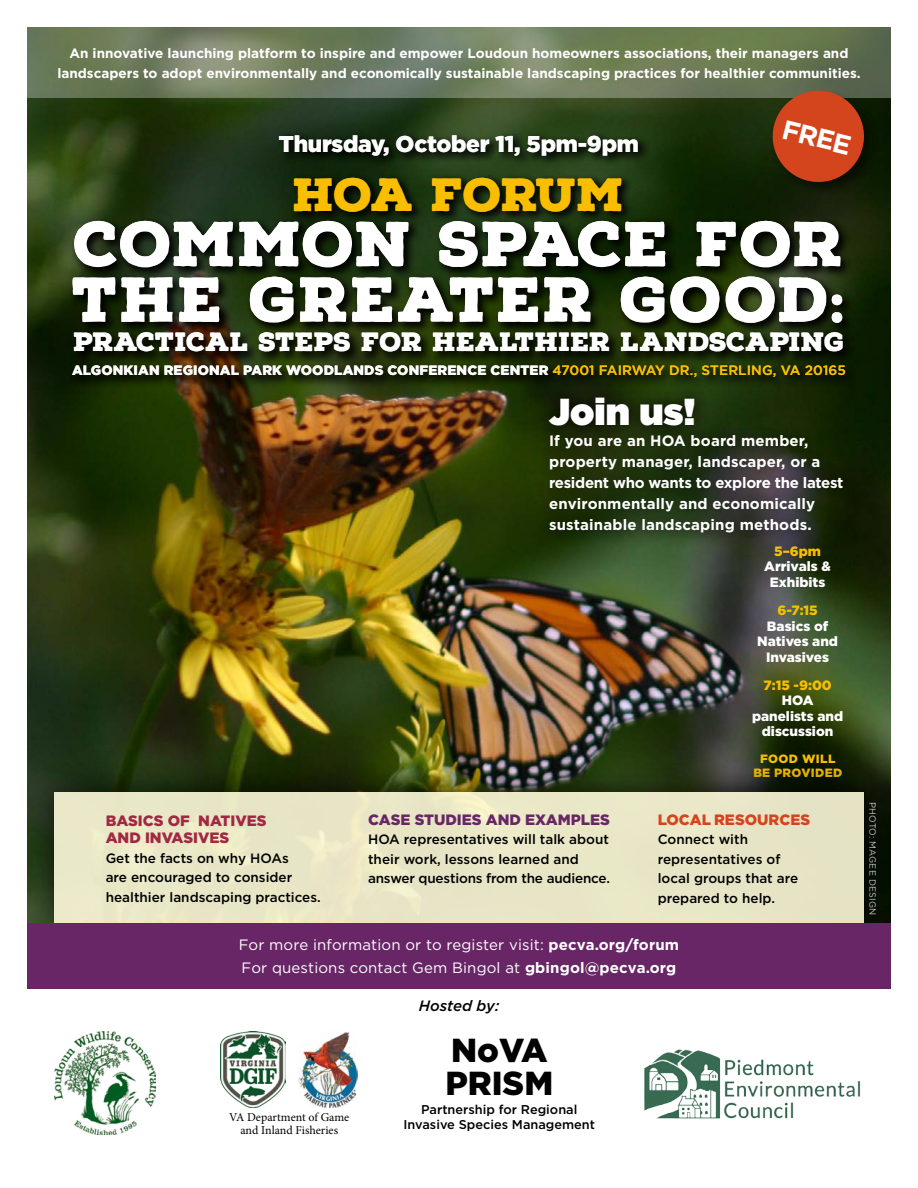
<style>
.page{position:relative;width:918px;height:1188px;background:#fff}
.page>*{position:absolute;margin:0;border:0;box-sizing:border-box;transform-origin:0 0}
.t1{font:900 61.2px/55.7px "Nexa Rust Slab";letter-spacing:.01em;color:#fff}
.t2{font:900 45px "Nexa Rust Slab";letter-spacing:-.02em;color:#f9be00}
.t3{font:900 37.5px "Gotham";color:#fff}
.t4{font:900 33.3px/33.2px "Gotham";color:#000}
.t5{font:700 27px "Gotham";color:#fff}
.t6{font:900 25.5px "Nexa Rust Slab";letter-spacing:.005em;color:#fff}
.t7{font:900 22.8px "Gotham";letter-spacing:-.01em;color:#fff}
.t8{font:700 15px/21px "Gotham";letter-spacing:.01em;color:#fff}
.t9{font:15px/22.5px "Gotham";letter-spacing:.01em;color:#fff}
.t10{font:900 15px/17.2px "Gotham";color:#a02842}
.t11{font:900 15px "Gotham";color:#682666}
.t12{font:900 15px "Gotham";color:#d4451d}
.t13{font:italic 500 15px "Gotham";letter-spacing:-.005em;color:#000}
.t14{font:500 13.5px/19.5px "Gotham";color:#000}
.t15{font:700 13.5px/19.5px "Gotham";color:#fff;text-align:center}
.t16{font:900 13.5px/15.6px "Gotham";color:#fff;text-align:center}
.t17{font:900 13.5px "Gotham";color:#f9be00}
.t18{font:500 12.75px/15.3px "Gotham";color:#000;text-align:center}
.t19{font:12px/13.5px "Minion Pro";letter-spacing:-.005em;color:#000;text-align:center}
.t20{font:900 12px/13.8px "Gotham";letter-spacing:.03em;color:#f9be00;text-align:center}
.t21{font:9px "Gotham";letter-spacing:.02em;color:#fff}
.s1{font-weight:500;color:#f9be00}
.s2{font-weight:700}
</style>
<div class="page">
<img style="left:27px;top:98px;width:864px;height:663px">
<svg style="left:27px;top:27px;width:864px;height:71px;background:#6e7d5d"></svg>
<div style="left:771px;top:89px;width:108px;height:108px;background:#000;opacity:.45"></div>
<svg style="left:768px;top:86px;width:101px;height:101px;background:#8c4120"></svg>
<svg style="left:536px;top:389px;width:321px;height:158px;background:#202e12"></svg>
<div style="left:69px;top:131px;width:788px;height:258px;background:#000;opacity:.75"></div>
<div style="left:22px;top:761px;width:874px;height:194px;background:#000;opacity:.75"></div>
<div style="left:54px;top:792px;width:810px;height:131px;background:#e8e6c6"></div>
<div style="left:27px;top:923px;width:864px;height:65px;background:#682666"></div>
<img style="left:644px;top:1049px;width:217px;height:70px">
<img style="left:54px;top:1032px;width:101px;height:102px">
<img style="left:221px;top:1032px;width:65px;height:76px">
<img style="left:298px;top:1032px;width:60px;height:76px">
<p class="t15" style="left:57px;top:43px;width:805px">An innovative launching platform to inspire and empower Loudoun homeowners associations, their managers and landscapers to adopt environmentally and economically sustainable landscaping practices for healthier communities.</p>
<h3 class="t5" style="left:787px;top:111px;width:72px;rotate:14deg">FREE</h3>
<h3 class="t7" style="left:279px;top:128px;width:362px">Thursday, October 11, 5pm-9pm</h3>
<h2 class="t2" style="left:293px;top:164px;width:333px">HOA FORUM</h2>
<h1 class="t1" style="left:72px;top:217px;width:776px">COMMON SPACE FOR<br>THE GREATER GOOD:</h1>
<h3 class="t6" style="left:74px;top:325px;width:772px">PRACTICAL STEPS FOR HEALTHIER LANDSCAPING</h3>
<p class="t16" style="left:72px;top:363px;width:775px">ALGONKIAN REGIONAL PARK WOODLANDS CONFERENCE CENTER <span class="s1">47001 FAIRWAY DR., STERLING, VA 20165</span></p>
<h3 class="t3" style="left:549px;top:385px;width:148px">Join us!</h3>
<p class="t8" style="left:549px;top:430px;width:296px">If you are an HOA board member, property manager, landscaper, or a resident who wants to explore the latest environmentally and economically sustainable landscaping methods.</p>
<p class="t17" style="left:774px;top:542px;width:48px">5–6pm</p>
<p class="t16" style="left:764px;top:559px;width:68px">Arrivals &amp;<br>Exhibits</p>
<p class="t17" style="left:778px;top:601px;width:42px">6-7:15</p>
<p class="t16" style="left:757px;top:618px;width:82px">Basics of<br>Natives and<br>Invasives</p>
<p class="t17" style="left:764px;top:676px;width:70px">7:15 -9:00</p>
<p class="t16" style="left:752px;top:693px;width:93px">HOA panelists and discussion</p>
<p class="t20" style="left:753px;top:752px;width:90px">FOOD WILL<br>BE PROVIDED</p>
<p class="t12" style="left:658px;top:809px;width:154px">LOCAL RESOURCES</p>
<p class="t14" style="left:658px;top:830px;width:142px">Connect with representatives of local groups that are prepared to help.</p>
<p class="t9" style="left:239px;top:934px;width:442px">For more information or to register visit: <span class="s2">pecva.org/forum<br></span>For questions contact Gem Bingol at <span class="s2">gbingol@pecva.org</span></p>
<p class="t11" style="left:368px;top:809px;width:243px">CASE STUDIES AND EXAMPLES</p>
<p class="t14" style="left:368px;top:830px;width:243px">HOA representatives will talk about their work, lessons learned and answer questions from the audience.</p>
<p class="t10" style="left:106px;top:812px;width:162px">BASICS OF NATIVES<br>AND INVASIVES</p>
<p class="t14" style="left:106px;top:848px;width:217px">Get the facts on why HOAs<br>are encouraged to consider healthier landscaping practices.</p>
<p class="t19" style="left:229px;top:1110px;width:122px">VA Department of Game and Inland Fisheries</p>
<p class="t13" style="left:419px;top:996px;width:82px">Hosted by:</p>
<h3 class="t4" style="left:445px;top:1033px;width:109px">NoVA<br>PRISM</h3>
<p class="t18" style="left:404px;top:1102px;width:193px">Partnership for Regional<br>Invasive Species Management</p>
<p class="t21" style="left:878px;top:802px;width:115px;rotate:90deg">PHOTO: MAGEE DESIGN</p>
</div>
